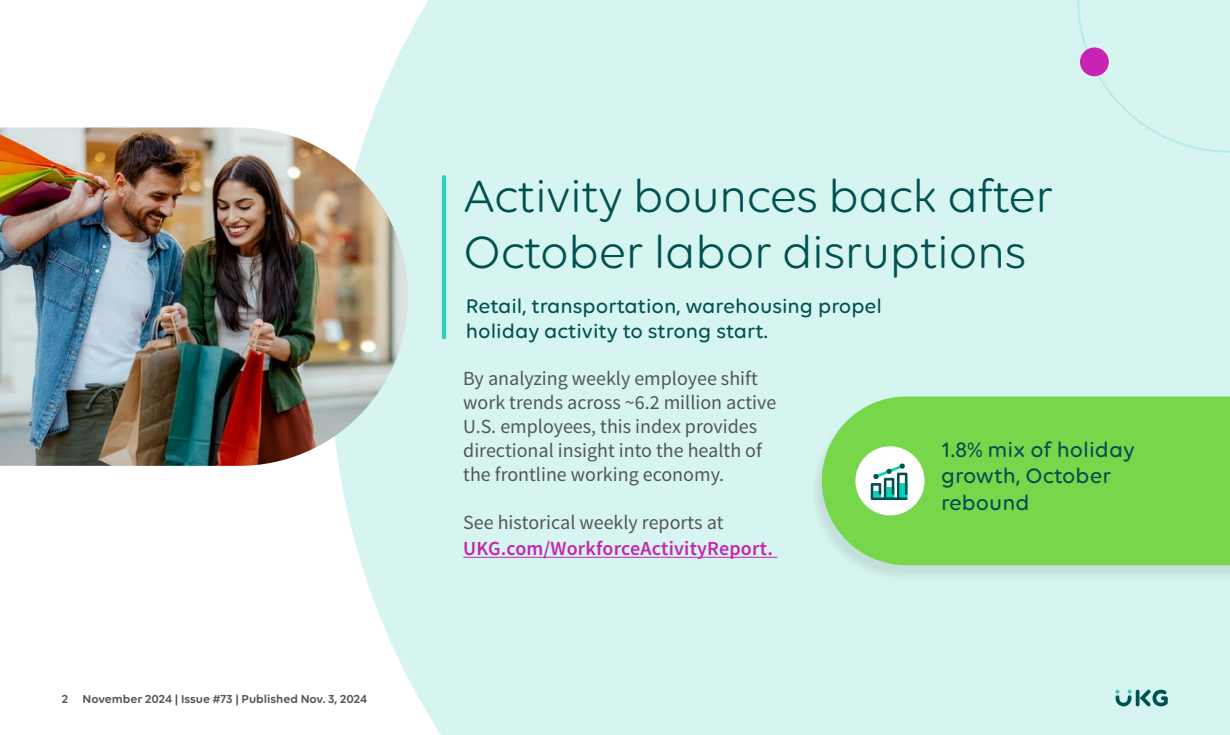
<style>
.page{position:relative;width:1230px;height:735px;background:#fff}
.page>*{position:absolute;margin:0;border:0;box-sizing:border-box;transform-origin:0 0}
.t1{font:48.75px/56.2px "Volte Rounded";letter-spacing:-.02em;color:#005151}
.t2{font:500 22.5px/26.2px "Volte Rounded";color:#005151}
.t3{font:500 21.25px/25px "Volte Rounded";color:#005151}
.t4{font:20px/24px "Source Sans Pro";color:#53565a}
.t5{font:600 20px "Source Sans Pro";letter-spacing:.01em;color:#c724b1}
.t6{font:600 12.5px "Volte Rounded";color:#53565a}
</style>
<div class="page">
<div style="left:339px;top:0;width:891px;height:735px;background:#d6f5f1"></div>
<div style="left:1077px;top:0;width:153px;height:153px;background:#d6f5f1"></div>
<div style="left:1080px;top:47px;width:29px;height:29px;background:#c724b1;border-radius:50%"></div>
<img style="left:0;top:127px;width:408px;height:339px">
<hr style="left:442px;top:175px;width:4px;height:164px;background:#30cebb;border-radius:2px">
<hr style="left:463px;top:557px;width:314px;height:1px;background:#c724b1">
<div style="left:810px;top:399px;width:420px;height:183px;background:#000;opacity:.09"></div>
<div style="left:822px;top:396px;width:408px;height:169px;background:#78d64b"></div>
<div style="left:855px;top:446px;width:70px;height:69px;background:#fff;border-radius:50%"></div>
<svg style="left:871px;top:464px;width:36px;height:36px"></svg>
<svg style="left:1136px;top:690px;width:4px;height:16px"></svg>
<svg style="left:1140px;top:690px;width:28px;height:16px"></svg>
<svg style="left:1116px;top:690px;width:16px;height:16px"></svg>
<p class="t6" style="left:62px;top:691px;width:307px">2 November 2024 | Issue #73 | Published Nov. 3, 2024</p>
<h1 class="t1" style="left:463px;top:167px;width:592px">Activity bounces back after<br>October labor disruptions</h1>
<p class="t3" style="left:466px;top:293px;width:418px">Retail, transportation, warehousing propel holiday activity to strong start.</p>
<p class="t4" style="left:463px;top:367px;width:315px">By analyzing weekly employee shift work trends across ~6.2 million active U.S. employees, this index provides directional insight into the health of the frontline working economy.</p>
<p class="t4" style="left:463px;top:511px;width:262px">See historical weekly reports at</p>
<p class="t5" style="left:463px;top:536px;width:311px">UKG.com/WorkforceActivityReport.</p>
<p class="t2" style="left:941px;top:436px;width:195px">1.8% mix of holiday growth, October rebound</p>
</div>
